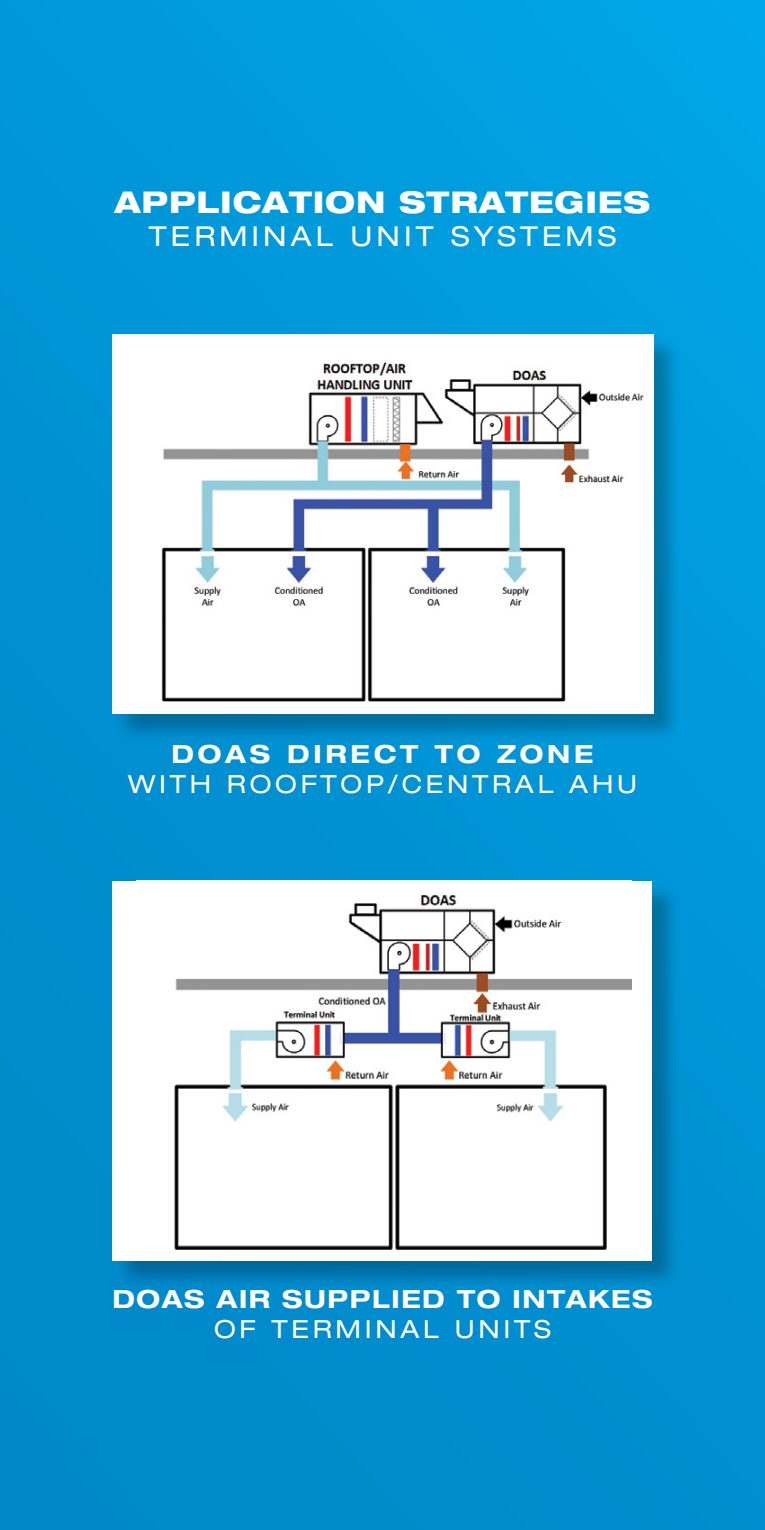
<style>
.page{position:relative;width:765px;height:1530px;background:#fff}
.page>*{position:absolute;margin:0;border:0;box-sizing:border-box;transform-origin:0 0}
.t1{font:800 expanded 30px "Helvetica Neue LT Std";letter-spacing:.03em;color:#fff}
.t2{font:expanded 27.5px "Helvetica Neue LT Std";letter-spacing:.15em;color:#fff}
.t3{font:expanded 25px "Helvetica Neue LT Std";letter-spacing:.15em;color:#fff}
.t4{font:700 expanded 25px "Helvetica Neue LT Std";letter-spacing:.06em;color:#fff}
.t5{font:700 expanded 25px "Helvetica Neue LT Std";letter-spacing:.15em;color:#fff}
</style>
<div class="page">
<div style="left:0;top:0;width:765px;height:1530px;background:linear-gradient(to right,#008ed0,#009bdc)"></div>
<div style="left:114px;top:882px;width:567px;height:407px;background:#000;opacity:.25"></div>
<div style="left:112px;top:881px;width:540px;height:379px;background:#fff"></div>
<img style="left:174px;top:895px;width:458px;height:354px">
<div style="left:114px;top:335px;width:568px;height:407px;background:#000;opacity:.25"></div>
<div style="left:112px;top:334px;width:542px;height:379px;background:#fff"></div>
<img style="left:161px;top:362px;width:483px;height:339px">
<p class="t1" style="left:115px;top:183px;width:537px">APPLICATION STRATEGIES</p>
<p class="t2" style="left:149px;top:220px;width:469px">TERMINAL UNIT SYSTEMS</p>
<p class="t5" style="left:172px;top:739px;width:423px">DOAS DIRECT TO ZONE</p>
<p class="t3" style="left:128px;top:769px;width:510px">WITH ROOFTOP/CENTRAL AHU</p>
<p class="t4" style="left:112px;top:1283px;width:542px">DOAS AIR SUPPLIED TO INTAKES</p>
<p class="t3" style="left:214px;top:1314px;width:338px">OF TERMINAL UNITS</p>
</div>
